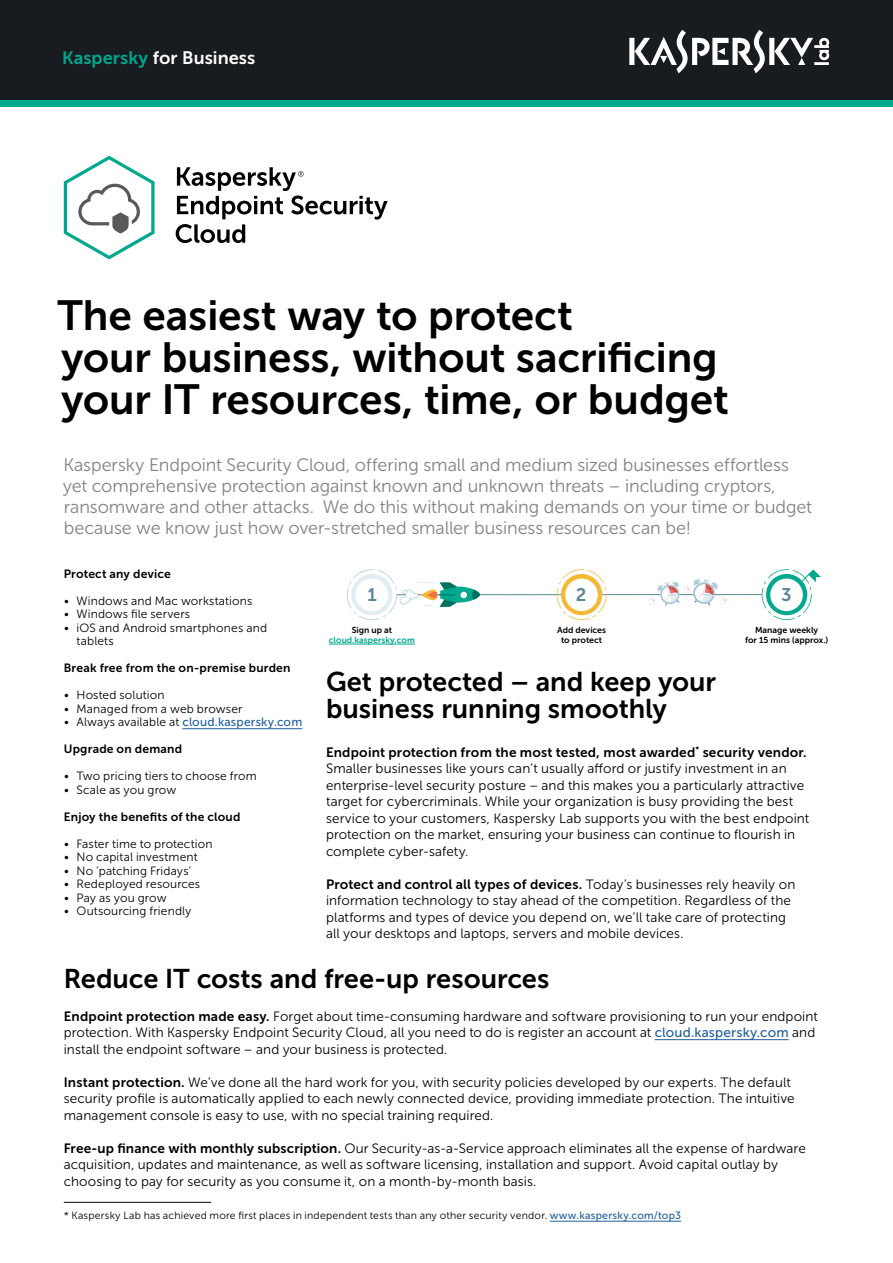
<style>
.page{position:relative;width:893px;height:1263px;background:#fff}
.page>*{position:absolute;margin:0;border:0;box-sizing:border-box;transform-origin:0 0}
.t1{font:42px/42px "Museo Sans Cyrl 700";letter-spacing:-.005em;color:#000}
.t2{font:27px/27px "Museo Sans Cyrl 700";color:#000}
.t3{font:18.3px "Museo Sans Cyrl 700";color:#5c8595}
.t4{font:18px/21px "Museo Sans Cyrl 300";letter-spacing:-.005em;color:#808285}
.t5{font:18px "Museo Sans Cyrl 700";color:#fff}
.t6{font:13.5px/16.5px "Museo Sans Cyrl 300";letter-spacing:.01em;color:#000}
.t7{font:13.5px "Museo Sans Cyrl 700";letter-spacing:.01em;color:#000}
.t8{font:12px/13.5px "Museo Sans Cyrl 300";letter-spacing:.015em;color:#000}
.t9{font:12px "Museo Sans Cyrl 700";letter-spacing:.015em;color:#000}
.t10{font:12px "Museo Sans Cyrl 500";letter-spacing:.015em;color:#215e9e}
.t11{font:10.5px "Museo Sans Cyrl 300";letter-spacing:.02em;color:#000}
.t12{font:8.7px/10.4px "Museo Sans Cyrl 700";color:#000;text-align:center}
.t13{font:8.7px "Museo Sans Cyrl 700";color:#00a88e}
.s1{color:#00a88e}
.s2{font-family:"Museo Sans Cyrl 300";color:#000}
.s3{font-family:"Museo Sans Cyrl 300"}
.s4{font-family:"Museo Sans Cyrl 700"}
.s5{font-family:"Museo Sans Cyrl 500";color:#215e9e}
</style>
<div class="page">
<div style="left:0;top:0;width:893px;height:100px;background:#181b20"></div>
<div style="left:0;top:100px;width:893px;height:6px;background:#00a88e"></div>
<hr style="left:182px;top:728px;width:120px;height:1px;background:#215e9e">
<svg style="left:629px;top:30px;width:200px;height:43px"></svg>
<svg style="left:64px;top:156px;width:91px;height:103px"></svg>
<svg style="left:176px;top:167px;width:212px;height:76px"></svg>
<hr style="left:397px;top:594px;width:365px;height:1px;background:#5c8697">
<hr style="left:329px;top:644px;width:86px;height:1px;background:#00a88e">
<svg style="left:347px;top:569px;width:133px;height:51px"></svg>
<svg style="left:762px;top:569px;width:59px;height:51px"></svg>
<svg style="left:557px;top:569px;width:50px;height:51px"></svg>
<svg style="left:648px;top:578px;width:80px;height:28px"></svg>
<hr style="left:655px;top:1039px;width:134px;height:1px;background:#215e9e">
<hr style="left:550px;top:1221px;width:131px;height:1px;background:#215e9e">
<hr style="left:64px;top:1202px;width:147px;height:1px;background:#000">
<h3 class="t5" style="left:62px;top:48px;width:195px"><span class="s1">Kaspersky</span> for Business</h3>
<h1 class="t1" style="left:57px;top:294px;width:673px">The easiest way to protect<br>your business, without sacrificing your IT resources, time, or budget</h1>
<p class="t4" style="left:63px;top:454px;width:751px">Kaspersky Endpoint Security Cloud, offering small and medium sized businesses effortless yet comprehensive protection against known and unknown threats – including cryptors, ransomware and other attacks. We do this without making demands on your time or budget because we know just how over-stretched smaller business resources can be!</p>
<p class="t9" style="left:64px;top:567px;width:109px">Protect any device</p>
<p class="t8" style="left:64px;top:594px;width:190px">• Windows and Mac workstations</p>
<p class="t8" style="left:64px;top:608px;width:128px">• Windows file servers</p>
<p class="t8" style="left:77px;top:621px;width:192px;text-indent:-13px">• iOS and Android smartphones and tablets</p>
<p class="t9" style="left:64px;top:662px;width:228px">Break free from the on-premise burden</p>
<p class="t8" style="left:64px;top:689px;width:102px">• Hosted solution</p>
<p class="t8" style="left:64px;top:702px;width:180px">• Managed from a web browser</p>
<p class="t10" style="left:64px;top:716px;width:240px"><span class="s2">• Always available at</span> cloud.kaspersky.com</p>
<p class="t9" style="left:64px;top:743px;width:120px">Upgrade on demand</p>
<p class="t8" style="left:64px;top:770px;width:194px">• Two pricing tiers to choose from</p>
<p class="t8" style="left:64px;top:783px;width:114px">• Scale as you grow</p>
<p class="t9" style="left:64px;top:810px;width:178px">Enjoy the benefits of the cloud</p>
<p class="t8" style="left:64px;top:837px;width:150px">• Faster time to protection</p>
<p class="t8" style="left:64px;top:851px;width:135px">• No capital investment</p>
<p class="t8" style="left:64px;top:864px;width:129px">• No ’patching Fridays’</p>
<p class="t8" style="left:64px;top:878px;width:138px">• Redeployed resources</p>
<p class="t8" style="left:64px;top:891px;width:104px">• Pay as you grow</p>
<p class="t8" style="left:64px;top:905px;width:129px">• Outsourcing friendly</p>
<h3 class="t3" style="left:368px;top:584px;width:11px">1</h3>
<h3 class="t3" style="left:576px;top:584px;width:12px">2</h3>
<h3 class="t3" style="left:781px;top:584px;width:12px">3</h3>
<p class="t12" style="left:745px;top:625px;width:85px">Manage weekly<br>for 15 mins (approx.)</p>
<p class="t12" style="left:352px;top:625px;width:42px">Sign up at</p>
<p class="t13" style="left:329px;top:635px;width:88px">cloud.kaspersky.com</p>
<p class="t12" style="left:557px;top:625px;width:51px">Add devices to protect</p>
<h2 class="t2" style="left:326px;top:668px;width:392px">Get protected – and keep your business running smoothly</h2>
<p class="t7" style="left:326px;top:745px;width:482px">Endpoint protection from the most tested, most awarded<sup>*</sup> security vendor.</p>
<p class="t6" style="left:326px;top:761px;width:485px">Smaller businesses like yours can’t usually afford or justify investment in an enterprise-level security posture – and this makes you a particularly attractive target for cybercriminals. While your organization is busy providing the best service to your customers, Kaspersky Lab supports you with the best endpoint protection on the market, ensuring your business can continue to flourish in complete cyber-safety.</p>
<p class="t7" style="left:326px;top:877px;width:471px">Protect and control all types of devices. <span class="s3">Today’s businesses rely heavily on</span></p>
<p class="t6" style="left:326px;top:892px;width:467px">information technology to stay ahead of the competition. Regardless of the platforms and types of device you depend on, we’ll take care of protecting all your desktops and laptops, servers and mobile devices.</p>
<h2 class="t2" style="left:64px;top:965px;width:487px">Reduce IT costs and free-up resources</h2>
<p class="t6" style="left:64px;top:1008px;width:755px"><span class="s4">Endpoint protection made easy.</span> Forget about time-consuming hardware and software provisioning to run your endpoint protection. With Kaspersky Endpoint Security Cloud, all you need to do is register an account at <span class="s5">cloud.kaspersky.com</span> and install the endpoint software – and your business is protected.</p>
<p class="t6" style="left:64px;top:1074px;width:732px"><span class="s4">Instant protection.</span> We’ve done all the hard work for you, with security policies developed by our experts. The default security profile is automatically applied to each newly connected device, providing immediate protection. The intuitive management console is easy to use, with no special training required.</p>
<p class="t6" style="left:64px;top:1140px;width:744px"><span class="s4">Free-up finance with monthly subscription.</span> Our Security-as-a-Service approach eliminates all the expense of hardware acquisition, updates and maintenance, as well as software licensing, installation and support. Avoid capital outlay by choosing to pay for security as you consume it, on a month-by-month basis.</p>
<p class="t11" style="left:64px;top:1210px;width:619px">* Kaspersky Lab has achieved more first places in independent tests than any other security vendor. <span class="s5">www.kaspersky.com/top3</span></p>
</div>
